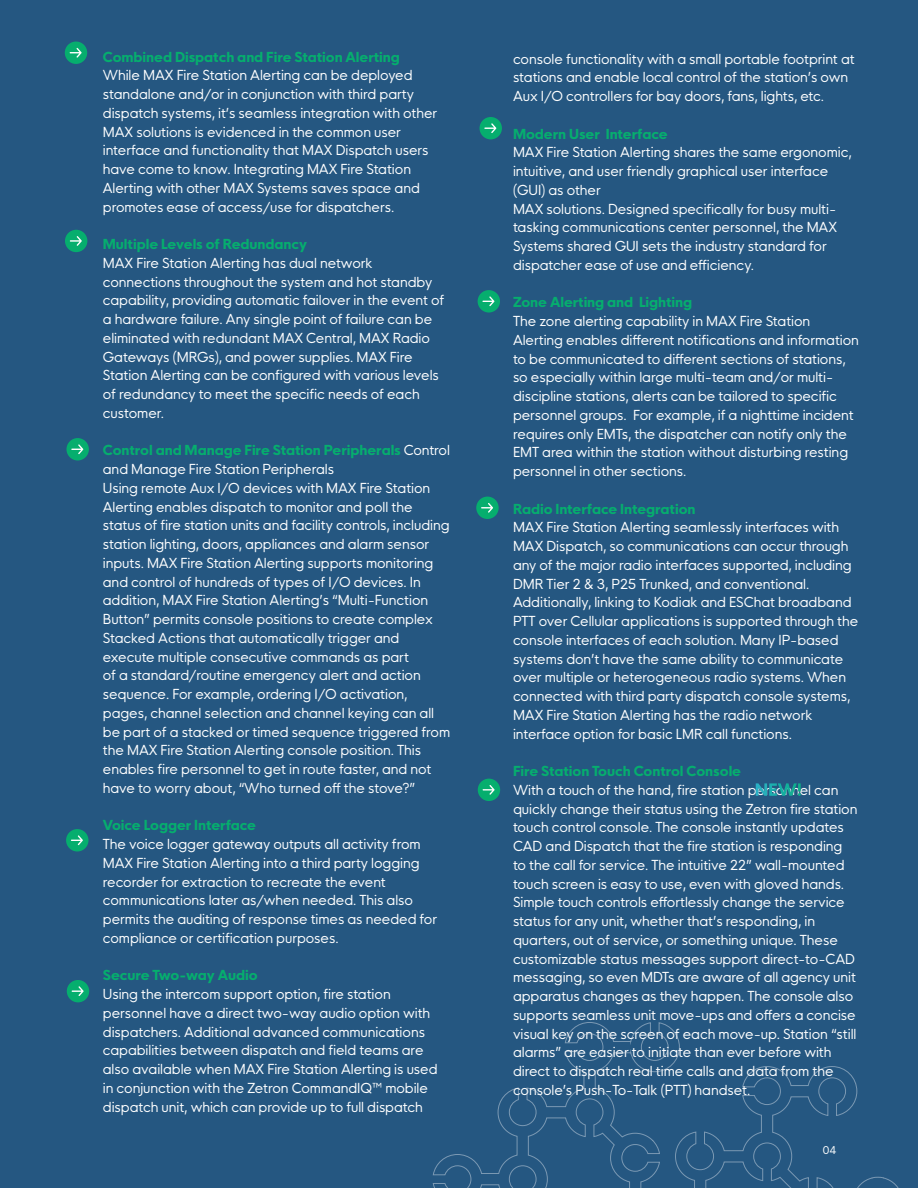
<style>
.page{position:relative;width:918px;height:1188px;background:#255781}
.page>*{position:absolute;margin:0;border:0;box-sizing:border-box;transform-origin:0 0}
.t1{font:800 16.5px "HK Nova";color:#fff}
.t2{font:13.5px/18.8px "HK Nova";letter-spacing:-.005em;color:#fff}
.t3{font:800 13.5px "HK Nova";letter-spacing:-.005em;color:#06ae6e}
.t4{font:10.5px "HK Nova";color:#fff}
.s1{font-weight:800;color:#06ae6e}
</style>
<div class="page">
<div style="left:65px;top:42px;width:22px;height:22px;background:#06ae6e;border-radius:50%"></div>
<svg style="left:70px;top:48px;width:12px;height:10px"></svg>
<div style="left:65px;top:230px;width:22px;height:22px;background:#06ae6e;border-radius:50%"></div>
<svg style="left:70px;top:236px;width:12px;height:10px"></svg>
<div style="left:66px;top:438px;width:23px;height:22px;background:#06ae6e;border-radius:50%"></div>
<svg style="left:71px;top:444px;width:12px;height:10px"></svg>
<div style="left:480px;top:117px;width:22px;height:22px;background:#06ae6e;border-radius:50%"></div>
<svg style="left:484px;top:123px;width:12px;height:10px"></svg>
<div style="left:478px;top:290px;width:22px;height:23px;background:#06ae6e;border-radius:50%"></div>
<svg style="left:482px;top:296px;width:12px;height:10px"></svg>
<div style="left:476px;top:497px;width:23px;height:22px;background:#06ae6e;border-radius:50%"></div>
<svg style="left:481px;top:503px;width:12px;height:10px"></svg>
<svg style="left:433px;top:1022px;width:466px;height:166px"></svg>
<div style="left:478px;top:779px;width:22px;height:22px;background:#06ae6e;border-radius:50%"></div>
<svg style="left:483px;top:785px;width:12px;height:10px"></svg>
<div style="left:66px;top:829px;width:23px;height:23px;background:#06ae6e;border-radius:50%"></div>
<svg style="left:71px;top:835px;width:12px;height:10px"></svg>
<div style="left:67px;top:980px;width:22px;height:22px;background:#06ae6e;border-radius:50%"></div>
<svg style="left:72px;top:986px;width:12px;height:10px"></svg>
<p class="t3" style="left:103px;top:51px;width:299px">Combined Dispatch and Fire Station Alerting</p>
<p class="t2" style="left:103px;top:67px;width:336px">While MAX Fire Station Alerting can be deployed standalone and/or in conjunction with third party dispatch systems, it’s seamless integration with other MAX solutions is evidenced in the common user interface and functionality that MAX Dispatch users have come to know. Integrating MAX Fire Station Alerting with other MAX Systems saves space and promotes ease of access/use for dispatchers.</p>
<p class="t3" style="left:103px;top:239px;width:206px">Multiple Levels of Redundancy</p>
<p class="t2" style="left:103px;top:254px;width:343px">MAX Fire Station Alerting has dual network connections throughout the system and hot standby capability, providing automatic failover in the event of a hardware failure. Any single point of failure can be eliminated with redundant MAX Central, MAX Radio Gateways (MRGs), and power supplies. MAX Fire Station Alerting can be configured with various levels of redundancy to meet the specific needs of each customer.</p>
<p class="t2" style="left:103px;top:442px;width:349px"><span class="s1">Control and Manage Fire Station Peripherals</span> Control and Manage Fire Station Peripherals<br>Using remote Aux I/O devices with MAX Fire Station Alerting enables dispatch to monitor and poll the status of fire station units and facility controls, including station lighting, doors, appliances and alarm sensor inputs. MAX Fire Station Alerting supports monitoring and control of hundreds of types of I/O devices. In addition, MAX Fire Station Alerting’s “Multi-Function Button” permits console positions to create complex Stacked Actions that automatically trigger and execute multiple consecutive commands as part<br>of a standard/routine emergency alert and action sequence. For example, ordering I/O activation, pages, channel selection and channel keying can all be part of a stacked or timed sequence triggered from the MAX Fire Station Alerting console position. This enables fire personnel to get in route faster, and not have to worry about, “Who turned off the stove?”</p>
<p class="t3" style="left:103px;top:820px;width:155px">Voice Logger Interface</p>
<p class="t2" style="left:103px;top:836px;width:336px">The voice logger gateway outputs all activity from MAX Fire Station Alerting into a third party logging recorder for extraction to recreate the event communications later as/when needed. This also permits the auditing of response times as needed for compliance or certification purposes.</p>
<p class="t3" style="left:103px;top:970px;width:156px">Secure Two-way Audio</p>
<p class="t2" style="left:103px;top:986px;width:336px">Using the intercom support option, fire station personnel have a direct two-way audio option with dispatchers. Additional advanced communications capabilities between dispatch and field teams are also available when MAX Fire Station Alerting is used in conjunction with the Zetron CommandIQ™ mobile dispatch unit, which can provide up to full dispatch</p>
<p class="t2" style="left:513px;top:50px;width:343px">console functionality with a small portable footprint at stations and enable local control of the station’s own<br>Aux I/O controllers for bay doors, fans, lights, etc.</p>
<p class="t3" style="left:513px;top:128px;width:156px">Modern User Interface</p>
<p class="t2" style="left:513px;top:144px;width:340px">MAX Fire Station Alerting shares the same ergonomic, intuitive, and user friendly graphical user interface (GUI) as other<br>MAX solutions. Designed specifically for busy multi&shy;tasking communications center personnel, the MAX Systems shared GUI sets the industry standard for dispatcher ease of use and efficiency.</p>
<p class="t3" style="left:513px;top:297px;width:181px">Zone Alerting and Lighting</p>
<p class="t2" style="left:513px;top:313px;width:347px">The zone alerting capability in MAX Fire Station Alerting enables different notifications and information to be communicated to different sections of stations, so especially within large multi-team and/or multi&shy;discipline stations, alerts can be tailored to specific personnel groups. For example, if a nighttime incident requires only EMTs, the dispatcher can notify only the EMT area within the station without disturbing resting personnel in other sections.</p>
<p class="t3" style="left:513px;top:503px;width:184px">Radio Interface Integration</p>
<p class="t2" style="left:513px;top:519px;width:347px">MAX Fire Station Alerting seamlessly interfaces with MAX Dispatch, so communications can occur through any of the major radio interfaces supported, including DMR Tier 2 &amp; 3, P25 Trunked, and conventional.<br>Additionally, linking to Kodiak and ESChat broadband PTT over Cellular applications is supported through the console interfaces of each solution. Many IP-based systems don’t have the same ability to communicate over multiple or heterogeneous radio systems. When connected with third party dispatch console systems, MAX Fire Station Alerting has the radio network interface option for basic LMR call functions.</p>
<p class="t3" style="left:513px;top:766px;width:230px">Fire Station Touch Control Console</p>
<p class="t2" style="left:513px;top:781px;width:346px">With a touch of the hand, fire station personnel can quickly change their status using the Zetron fire station touch control console. The console instantly updates CAD and Dispatch that the fire station is responding to the call for service. The intuitive 22” wall-mounted touch screen is easy to use, even with gloved hands.<br>Simple touch controls effortlessly change the service status for any unit, whether that’s responding, in quarters, out of service, or something unique. These customizable status messages support direct-to-CAD messaging, so even MDTs are aware of all agency unit apparatus changes as they happen. The console also supports seamless unit move-ups and offers a concise visual key on the screen of each move-up. Station “still alarms” are easier to initiate than ever before with direct to dispatch real time calls and data from the console’s Push-To-Talk (PTT) handset.</p>
<p class="t1" style="left:755px;top:783px;width:49px">NEW!</p>
<p class="t4" style="left:822px;top:1145px;width:16px">04</p>
</div>
